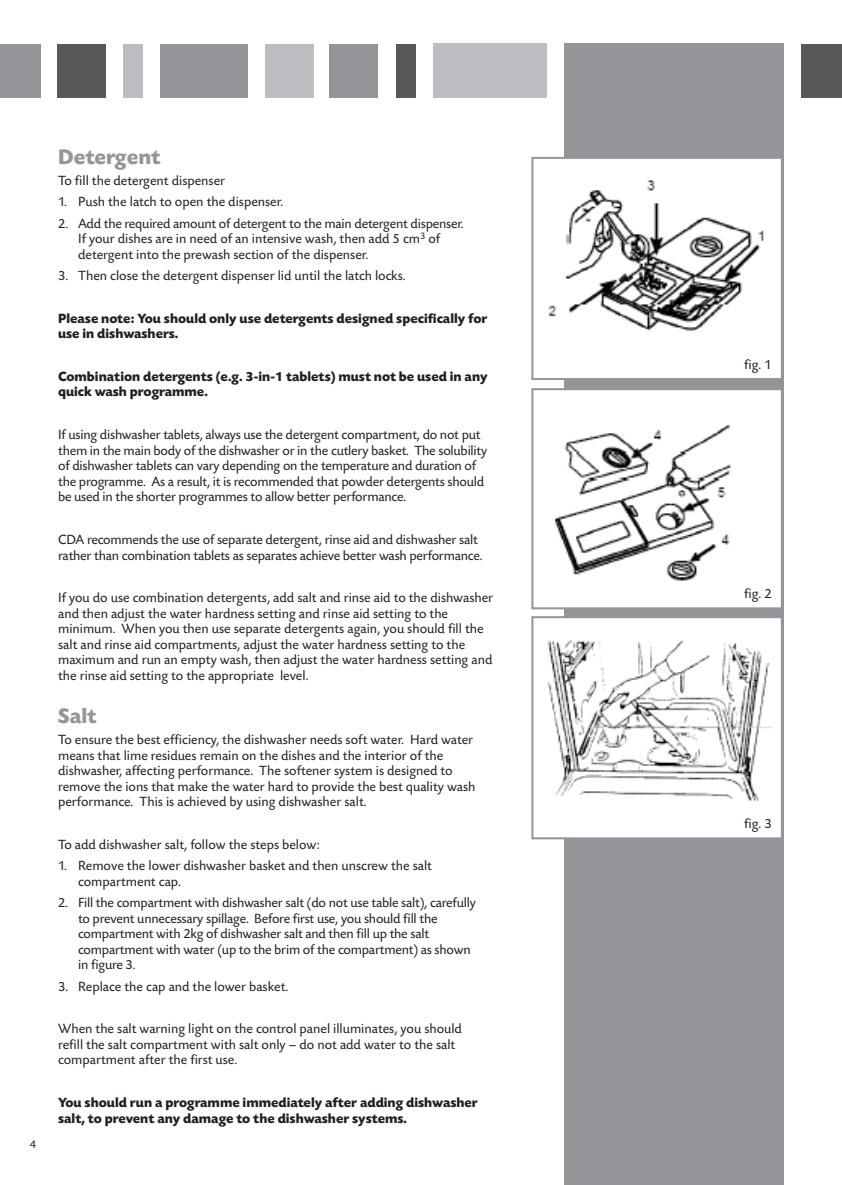
<style>
.page{position:relative;width:842px;height:1185px;background:#fff}
.page>*{position:absolute;margin:0;border:0;box-sizing:border-box;transform-origin:0 0}
.t1{font:700 22px "Today SB";color:#939598}
.t2{font:14px/15.6px "Today SB";color:#231f20}
.t3{font:700 14px/15.6px "Today SB";color:#231f20}
.t4{font:12px "Today SB";color:#231f20}
</style>
<div class="page">
<div style="left:564px;top:44px;width:219px;height:1141px;background:#939598"></div>
<div style="left:801px;top:44px;width:41px;height:53px;background:#57585a"></div>
<div style="left:396px;top:44px;width:19px;height:53px;background:#57585a"></div>
<div style="left:330px;top:44px;width:48px;height:53px;background:#939598"></div>
<div style="left:266px;top:44px;width:48px;height:53px;background:#bcbdc0"></div>
<div style="left:160px;top:44px;width:88px;height:53px;background:#939598"></div>
<div style="left:123px;top:44px;width:20px;height:53px;background:#bcbdc0"></div>
<div style="left:57px;top:44px;width:48px;height:53px;background:#57585a"></div>
<div style="left:0;top:44px;width:41px;height:53px;background:#939598"></div>
<div style="left:433px;top:44px;width:113px;height:54px;background:#bcbdc0"></div>
<div style="left:531px;top:388px;width:252px;height:221px;background:#fff;border:2px solid #939598"></div>
<div style="left:531px;top:157px;width:252px;height:223px;background:#fff;border:2px solid #939598"></div>
<img style="left:554px;top:425px;width:177px;height:156px">
<img style="left:548px;top:180px;width:216px;height:151px">
<div style="left:531px;top:616px;width:252px;height:223px;background:#fff;border:2px solid #939598"></div>
<img style="left:547px;top:640px;width:225px;height:162px">
<p class="t4" style="left:30px;top:1138px;width:8px">4</p>
<h1 class="t1" style="left:58px;top:145px;width:104px">Detergent</h1>
<p class="t2" style="left:58px;top:173px;width:169px">To fill the detergent dispenser</p>
<p class="t2" style="left:58px;top:195px;width:227px">1. Push the latch to open the dispenser.</p>
<p class="t2" style="left:78px;top:216px;width:387px;text-indent:-20px">2. Add the required amount of detergent to the main detergent dispenser.<br>If your dishes are in need of an intensive wash, then add 5 cm<sup>3</sup> of detergent into the prewash section of the dispenser.</p>
<p class="t2" style="left:58px;top:268px;width:349px">3. Then close the detergent dispenser lid until the latch locks.</p>
<p class="t3" style="left:58px;top:311px;width:431px">Please note: You should only use detergents designed specifically for use in dishwashers.</p>
<p class="t3" style="left:58px;top:369px;width:431px">Combination detergents (e.g. 3-in-1 tablets) must not be used in any quick wash programme.</p>
<p class="t2" style="left:58px;top:427px;width:431px">If using dishwasher tablets, always use the detergent compartment, do not put them in the main body of the dishwasher or in the cutlery basket. The solubility of dishwasher tablets can vary depending on the temperature and duration of the programme. As a result, it is recommended that powder detergents should be used in the shorter programmes to allow better performance.</p>
<p class="t2" style="left:58px;top:532px;width:426px">CDA recommends the use of separate detergent, rinse aid and dishwasher salt rather than combination tablets as separates achieve better wash performance.</p>
<p class="t2" style="left:58px;top:590px;width:437px">If you do use combination detergents, add salt and rinse aid to the dishwasher and then adjust the water hardness setting and rinse aid setting to the minimum. When you then use separate detergents again, you should fill the salt and rinse aid compartments, adjust the water hardness setting to the maximum and run an empty wash, then adjust the water hardness setting and the rinse aid setting to the appropriate level.</p>
<h1 class="t1" style="left:58px;top:704px;width:40px">Salt</h1>
<p class="t2" style="left:58px;top:732px;width:419px">To ensure the best efficiency, the dishwasher needs soft water. Hard water means that lime residues remain on the dishes and the interior of the dishwasher, affecting performance. The softener system is designed to remove the ions that make the water hard to provide the best quality wash performance. This is achieved by using dishwasher salt.</p>
<p class="t2" style="left:58px;top:837px;width:263px">To add dishwasher salt, follow the steps below:</p>
<p class="t2" style="left:78px;top:858px;width:355px;text-indent:-20px">1. Remove the lower dishwasher basket and then unscrew the salt compartment cap.</p>
<p class="t2" style="left:78px;top:895px;width:399px;text-indent:-20px">2. Fill the compartment with dishwasher salt (do not use table salt), carefully to prevent unnecessary spillage. Before first use, you should fill the compartment with 2kg of dishwasher salt and then fill up the salt compartment with water (up to the brim of the compartment) as shown in figure 3.</p>
<p class="t2" style="left:58px;top:979px;width:232px">3. Replace the cap and the lower basket.</p>
<p class="t2" style="left:58px;top:1021px;width:405px">When the salt warning light on the control panel illuminates, you should refill the salt compartment with salt only – do not add water to the salt compartment after the first use.</p>
<p class="t3" style="left:58px;top:1095px;width:421px">You should run a programme immediately after adding dishwasher salt, to prevent any damage to the dishwasher systems.</p>
<p class="t2" style="left:744px;top:357px;width:29px">fig. 1</p>
<p class="t2" style="left:744px;top:586px;width:29px">fig. 2</p>
<p class="t2" style="left:744px;top:816px;width:29px">fig. 3</p>
</div>
